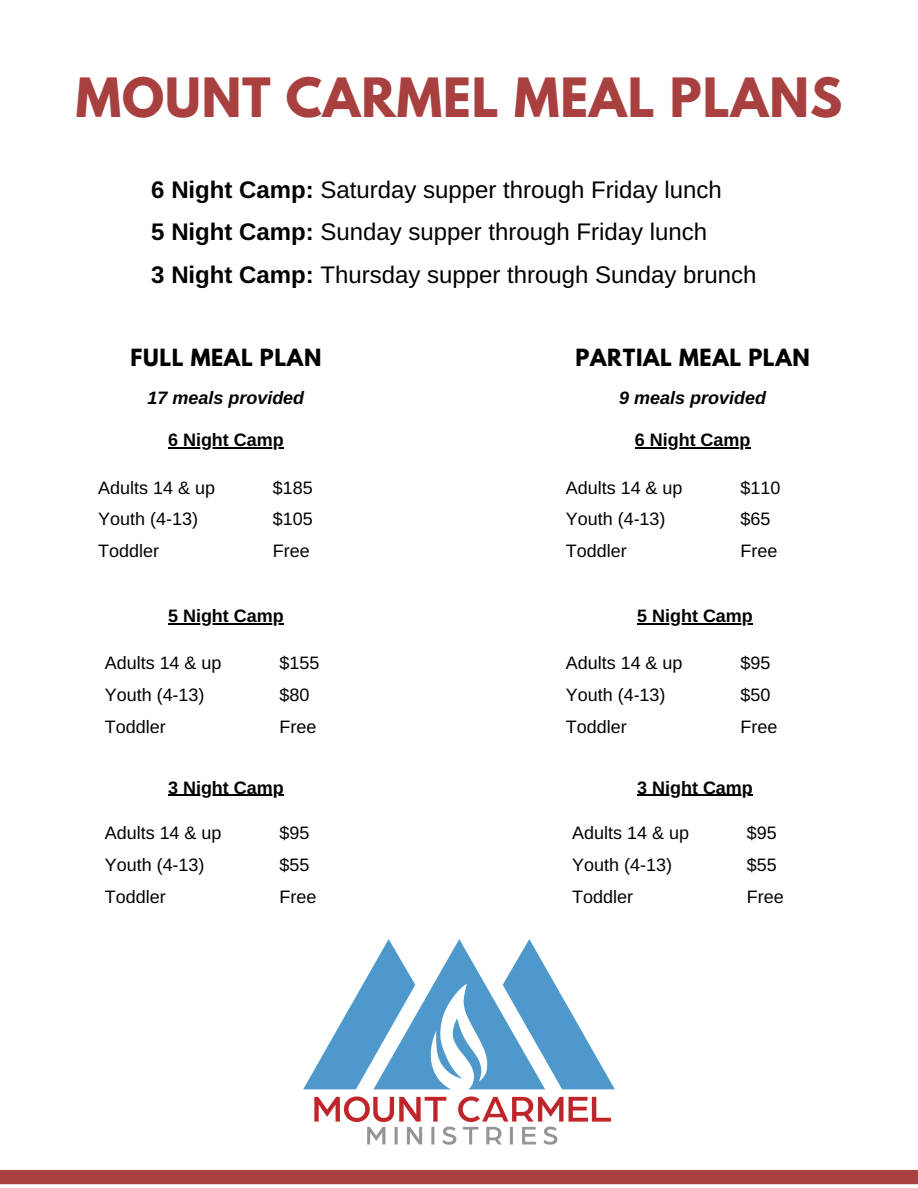
<style>
.page{position:relative;width:918px;height:1188px;background:#fff}
.page>*{position:absolute;margin:0;border:0;box-sizing:border-box;transform-origin:0 0}
.t1{font:700 48px "League Spartan";letter-spacing:.02em;color:#a94040}
.t2{font:24px/42.3px "Arimo";color:#000}
.t3{font:700 21px "League Spartan";letter-spacing:.03em;color:#000}
.t4{font:18px/31.7px "Arimo";color:#000}
.t5{font:700 18px "Arimo";color:#000}
.t6{font:italic 700 18px "Arimo";color:#000}
.s1{font-weight:700}
</style>
<div class="page">
<div style="left:0;top:1170px;width:918px;height:14px;background:#a94040"></div>
<img style="left:304px;top:940px;width:310px;height:205px">
<hr style="left:168px;top:447px;width:116px;height:1px;background:#000">
<hr style="left:635px;top:447px;width:116px;height:1px;background:#000">
<hr style="left:168px;top:623px;width:116px;height:1px;background:#000">
<hr style="left:168px;top:795px;width:116px;height:1px;background:#000">
<hr style="left:637px;top:623px;width:116px;height:1px;background:#000">
<hr style="left:637px;top:795px;width:116px;height:1px;background:#000">
<h1 class="t1" style="left:76px;top:74px;width:768px">MOUNT CARMEL MEAL PLANS</h1>
<h2 class="t2" style="left:151px;top:169px;width:607px"><span class="s1">6 Night Camp:</span> Saturday supper through Friday lunch<br><span class="s1">5 Night Camp:</span> Sunday supper through Friday lunch<br><span class="s1">3 Night Camp:</span> Thursday supper through Sunday brunch</h2>
<p class="t3" style="left:131px;top:347px;width:192px">FULL MEAL PLAN</p>
<p class="t6" style="left:148px;top:388px;width:158px">17 meals provided</p>
<p class="t5" style="left:168px;top:430px;width:117px">6 Night Camp</p>
<p class="t4" style="left:98px;top:472px;width:118px">Adults 14 &amp; up<br>Youth (4-13)<br>Toddler</p>
<p class="t4" style="left:273px;top:472px;width:41px;text-align:justify">$185 $105<br>Free</p>
<p class="t5" style="left:168px;top:606px;width:117px">5 Night Camp</p>
<p class="t4" style="left:105px;top:647px;width:118px">Adults 14 &amp; up<br>Youth (4-13)<br>Toddler</p>
<p class="t4" style="left:279px;top:647px;width:41px">$155 $80<br>Free</p>
<p class="t5" style="left:168px;top:777px;width:117px">3 Night Camp</p>
<p class="t4" style="left:105px;top:817px;width:118px">Adults 14 &amp; up<br>Youth (4-13)<br>Toddler</p>
<p class="t4" style="left:279px;top:817px;width:38px">$95 $55<br>Free</p>
<p class="t3" style="left:576px;top:347px;width:236px">PARTIAL MEAL PLAN</p>
<p class="t6" style="left:619px;top:388px;width:148px">9 meals provided</p>
<p class="t5" style="left:635px;top:430px;width:117px">6 Night Camp</p>
<p class="t4" style="left:566px;top:472px;width:118px">Adults 14 &amp; up<br>Youth (4-13)<br>Toddler</p>
<p class="t4" style="left:740px;top:472px;width:41px">$110 $65<br>Free</p>
<p class="t5" style="left:637px;top:606px;width:117px">5 Night Camp</p>
<p class="t4" style="left:566px;top:647px;width:118px">Adults 14 &amp; up<br>Youth (4-13)<br>Toddler</p>
<p class="t4" style="left:740px;top:647px;width:38px">$95 $50<br>Free</p>
<p class="t5" style="left:637px;top:777px;width:117px">3 Night Camp</p>
<p class="t4" style="left:572px;top:817px;width:118px">Adults 14 &amp; up<br>Youth (4-13)<br>Toddler</p>
<p class="t4" style="left:747px;top:817px;width:38px">$95 $55<br>Free</p>
</div>
